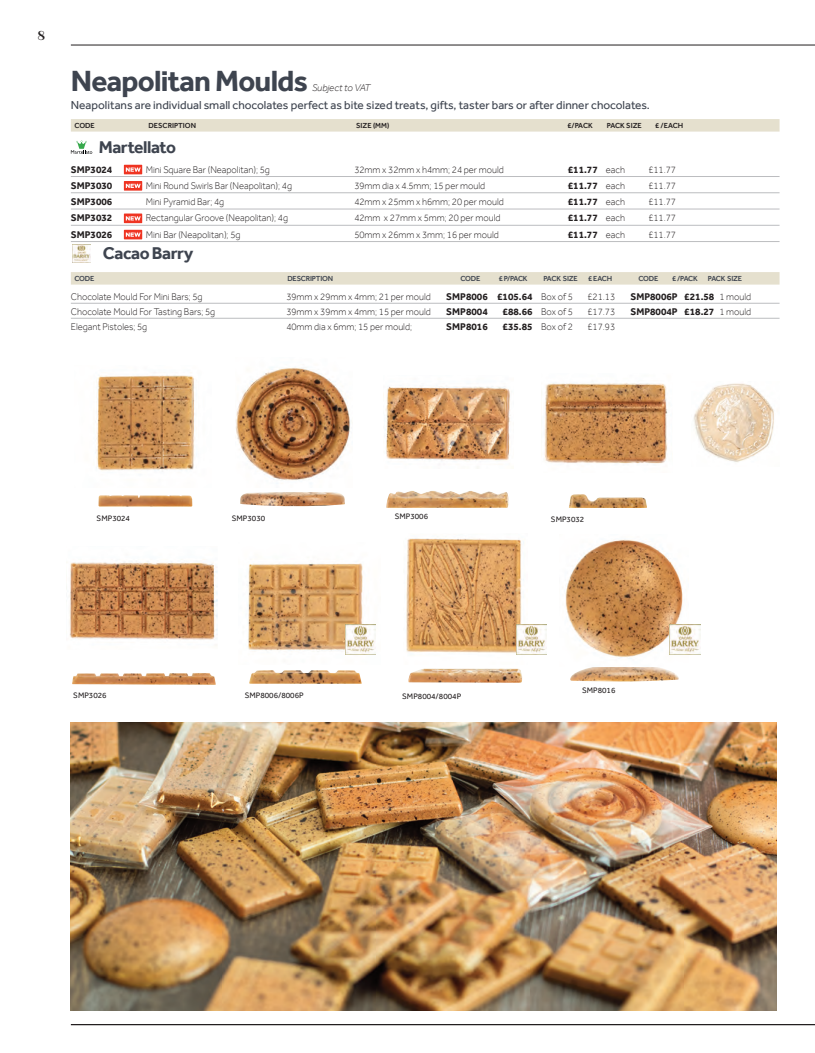
<style>
.page{position:relative;width:815px;height:1053px;background:#fff}
.page>*{position:absolute;margin:0;border:0;box-sizing:border-box;transform-origin:0 0}
.t1{font:700 30px "Effra";letter-spacing:-.025em;color:#3e444f}
.t2{font:700 17.5px "Effra";letter-spacing:-.025em;color:#3e444f}
.t3{font:800 15px "Abhaya Libre";color:#231f20}
.t4{font:11.88px "Effra";color:#3e444f}
.t5{font:300 10px "Effra";color:#231f20;scale:.94 1}
.t6{font:700 10px "Effra";color:#231f20}
.t7{font:italic 300 10px "Effra";color:#231f20}
.t8{font:8.12px "Effra";color:#231f20}
.t9{font:500 7.5px "Effra";letter-spacing:-.025em;color:#3e444f}
.t10{font:500 7.5px "Effra";color:#231f20}
.s1{font-weight:300}
</style>
<div class="page">
<img style="left:240px;top:492px;width:105px;height:14px">
<img style="left:236px;top:367px;width:115px;height:113px">
<img style="left:544px;top:383px;width:124px;height:81px">
<img style="left:406px;top:538px;width:121px;height:117px">
<img style="left:71px;top:722px;width:705px;height:288px">
<div style="left:71px;top:119px;width:709px;height:13px;background:#e5e0ce"></div>
<hr style="left:71px;top:176px;width:709px;height:1px;background:#bcbdc0">
<svg style="left:124px;top:165px;width:18px;height:9px"></svg>
<hr style="left:71px;top:192px;width:709px;height:1px;background:#bcbdc0">
<svg style="left:124px;top:181px;width:18px;height:10px"></svg>
<hr style="left:71px;top:209px;width:709px;height:1px;background:#bcbdc0">
<hr style="left:71px;top:225px;width:709px;height:1px;background:#bcbdc0">
<svg style="left:124px;top:213px;width:18px;height:10px"></svg>
<hr style="left:71px;top:241px;width:709px;height:1px;background:#bcbdc0">
<svg style="left:124px;top:230px;width:18px;height:9px"></svg>
<div style="left:71px;top:272px;width:709px;height:12px;background:#e5e0ce"></div>
<hr style="left:71px;top:303px;width:709px;height:1px;background:#bcbdc0">
<hr style="left:71px;top:318px;width:709px;height:1px;background:#bcbdc0">
<img style="left:73px;top:244px;width:18px;height:19px">
<svg style="left:71px;top:141px;width:21px;height:13px"></svg>
<hr style="left:71px;top:1023px;width:744px;height:2px;background:#231f20">
<img style="left:98px;top:495px;width:94px;height:11px">
<img style="left:570px;top:667px;width:109px;height:14px">
<img style="left:386px;top:491px;width:123px;height:17px">
<img style="left:72px;top:673px;width:144px;height:12px">
<img style="left:569px;top:494px;width:78px;height:14px">
<img style="left:249px;top:670px;width:113px;height:13px">
<img style="left:408px;top:668px;width:114px;height:14px">
<img style="left:96px;top:375px;width:99px;height:97px">
<img style="left:247px;top:563px;width:129px;height:92px">
<img style="left:693px;top:383px;width:81px;height:79px">
<img style="left:565px;top:539px;width:123px;height:120px">
<img style="left:385px;top:385px;width:125px;height:83px">
<img style="left:66px;top:559px;width:152px;height:87px">
<img style="left:345px;top:624px;width:31px;height:30px">
<img style="left:516px;top:624px;width:30px;height:30px">
<img style="left:670px;top:624px;width:30px;height:30px">
<hr style="left:71px;top:45px;width:744px;height:1px;background:#231f20">
<p class="t3" style="left:37px;top:27px;width:9px">8</p>
<p class="t1" style="left:71px;top:63px;width:239px">Neapolitan Moulds</p>
<p class="t7" style="left:312px;top:82px;width:60px">Subject to VAT</p>
<p class="t4" style="left:71px;top:98px;width:581px">Neapolitans are individual small chocolates perfect as bite sized treats, gifts, taster bars or after dinner chocolates.</p>
<p class="t10" style="left:74px;top:121px;width:22px">CODE</p>
<p class="t10" style="left:149px;top:121px;width:49px">DESCRIPTION</p>
<p class="t10" style="left:356px;top:121px;width:35px">SIZE (MM)</p>
<p class="t10" style="left:567px;top:121px;width:27px">£/PACK</p>
<p class="t10" style="left:607px;top:121px;width:37px">PACK SIZE</p>
<p class="t10" style="left:655px;top:121px;width:30px">£ /EACH</p>
<p class="t2" style="left:99px;top:136px;width:79px">Martellato</p>
<p class="t6" style="left:71px;top:163px;width:43px">SMP3024</p>
<p class="t5" style="left:146px;top:163px;width:134px">Mini Square Bar (Neapolitan); 5g</p>
<p class="t5" style="left:354px;top:163px;width:160px">32mm x 32mm x h4mm; 24 per mould</p>
<p class="t6" style="left:568px;top:163px;width:59px">£11.77 <span class="s1">each</span></p>
<p class="t5" style="left:648px;top:163px;width:31px">£11.77</p>
<p class="t6" style="left:71px;top:179px;width:43px">SMP3030</p>
<p class="t5" style="left:146px;top:179px;width:157px">Mini Round Swirls Bar (Neapolitan); 4g</p>
<p class="t5" style="left:354px;top:179px;width:141px">39mm dia x 4.5mm; 15 per mould</p>
<p class="t6" style="left:568px;top:179px;width:59px">£11.77 <span class="s1">each</span></p>
<p class="t5" style="left:648px;top:179px;width:31px">£11.77</p>
<p class="t6" style="left:71px;top:196px;width:43px">SMP3006</p>
<p class="t5" style="left:146px;top:196px;width:85px">Mini Pyramid Bar; 4g</p>
<p class="t5" style="left:354px;top:196px;width:160px">42mm x 25mm x h6mm; 20 per mould</p>
<p class="t6" style="left:568px;top:196px;width:59px">£11.77 <span class="s1">each</span></p>
<p class="t5" style="left:648px;top:196px;width:31px">£11.77</p>
<p class="t6" style="left:71px;top:212px;width:43px">SMP3032</p>
<p class="t5" style="left:146px;top:212px;width:153px">Rectangular Groove (Neapolitan); 4g</p>
<p class="t5" style="left:354px;top:212px;width:157px">42mm x 27mm x 5mm; 20 per mould</p>
<p class="t6" style="left:568px;top:212px;width:59px">£11.77 <span class="s1">each</span></p>
<p class="t5" style="left:648px;top:212px;width:31px">£11.77</p>
<p class="t6" style="left:71px;top:228px;width:43px">SMP3026</p>
<p class="t5" style="left:146px;top:228px;width:102px">Mini Bar (Neapolitan); 5g</p>
<p class="t5" style="left:354px;top:228px;width:155px">50mm x 26mm x 3mm; 16 per mould</p>
<p class="t6" style="left:568px;top:228px;width:59px">£11.77 <span class="s1">each</span></p>
<p class="t5" style="left:648px;top:228px;width:31px">£11.77</p>
<p class="t2" style="left:103px;top:242px;width:92px">Cacao Barry</p>
<p class="t9" style="left:74px;top:274px;width:21px">CODE</p>
<p class="t9" style="left:287px;top:274px;width:47px">DESCRIPTION</p>
<p class="t9" style="left:460px;top:274px;width:21px">CODE</p>
<p class="t9" style="left:499px;top:274px;width:30px">£ P/PACK</p>
<p class="t9" style="left:544px;top:274px;width:36px">PACK SIZE</p>
<p class="t9" style="left:588px;top:274px;width:26px">£ EACH</p>
<p class="t9" style="left:638px;top:274px;width:21px">CODE</p>
<p class="t9" style="left:672px;top:274px;width:27px">£ /PACK</p>
<p class="t9" style="left:708px;top:274px;width:36px">PACK SIZE</p>
<p class="t5" style="left:71px;top:290px;width:142px">Chocolate Mould For Mini Bars; 5g</p>
<p class="t5" style="left:286px;top:290px;width:155px">39mm x 29mm x 4mm; 21 per mould</p>
<p class="t6" style="left:446px;top:290px;width:128px">SMP8006 £105.64 <span class="s1">Box of 5</span></p>
<p class="t5" style="left:587px;top:290px;width:31px">£21.13</p>
<p class="t6" style="left:630px;top:290px;width:122px">SMP8006P £21.58 <span class="s1">1 mould</span></p>
<p class="t5" style="left:71px;top:305px;width:155px">Chocolate Mould For Tasting Bars; 5g</p>
<p class="t5" style="left:286px;top:305px;width:155px">39mm x 39mm x 4mm; 15 per mould</p>
<p class="t6" style="left:446px;top:305px;width:43px">SMP8004</p>
<p class="t6" style="left:503px;top:305px;width:72px">£88.66 <span class="s1">Box of 5</span></p>
<p class="t5" style="left:587px;top:305px;width:31px">£17.73</p>
<p class="t6" style="left:630px;top:305px;width:122px">SMP8004P £18.27 <span class="s1">1 mould</span></p>
<p class="t5" style="left:71px;top:320px;width:83px">Elegant Pistoles; 5g</p>
<p class="t5" style="left:286px;top:320px;width:135px">40mm dia x 6mm; 15 per mould;</p>
<p class="t6" style="left:446px;top:320px;width:43px">SMP8016</p>
<p class="t6" style="left:503px;top:320px;width:72px">£35.85 <span class="s1">Box of 2</span></p>
<p class="t5" style="left:587px;top:320px;width:31px">£17.93</p>
<p class="t8" style="left:97px;top:513px;width:35px">SMP3024</p>
<p class="t8" style="left:73px;top:690px;width:35px">SMP3026</p>
<p class="t8" style="left:232px;top:513px;width:35px">SMP3030</p>
<p class="t8" style="left:395px;top:512px;width:35px">SMP3006</p>
<p class="t8" style="left:551px;top:514px;width:35px">SMP3032</p>
<p class="t8" style="left:245px;top:690px;width:61px">SMP8006/8006P</p>
<p class="t8" style="left:402px;top:691px;width:61px">SMP8004/8004P</p>
<p class="t8" style="left:582px;top:685px;width:35px">SMP8016</p>
</div>
